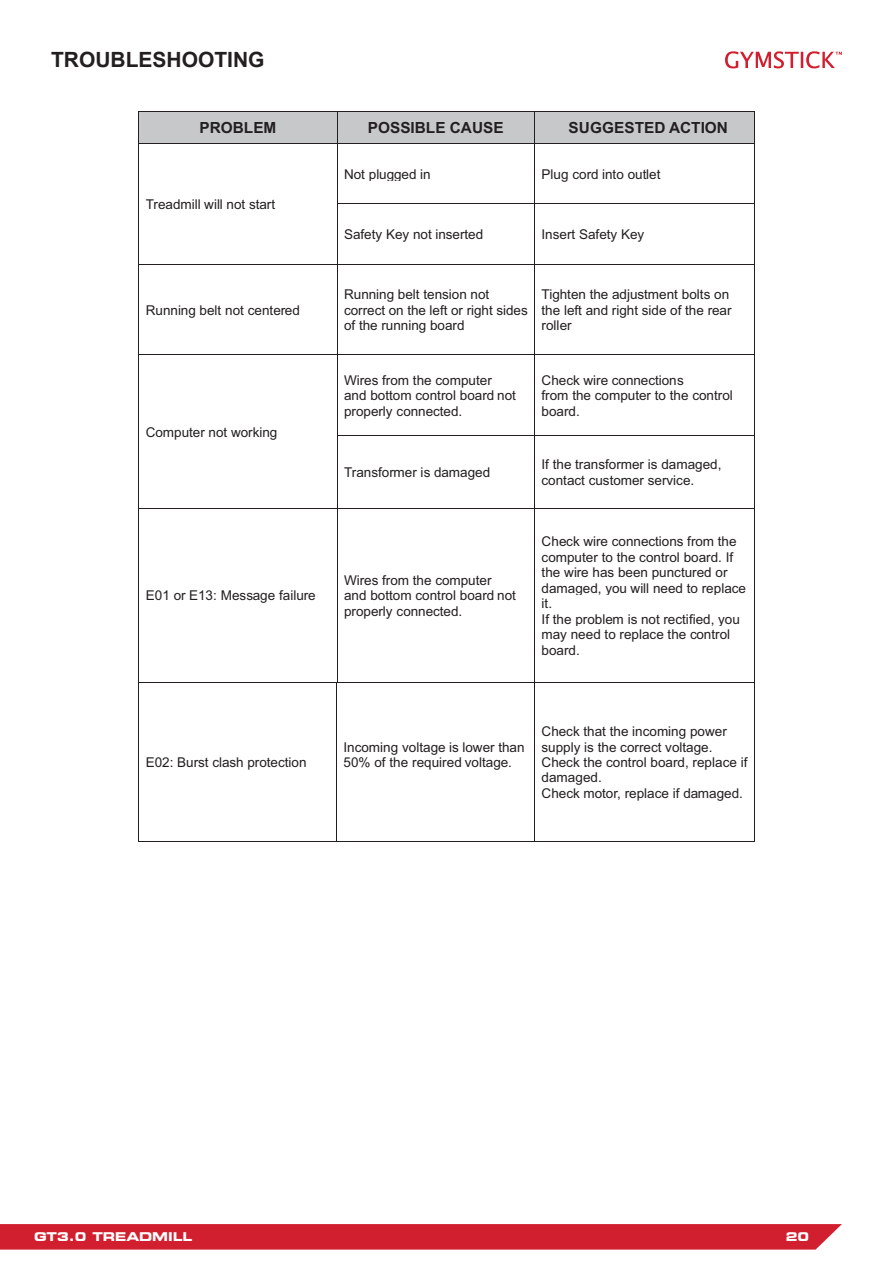
<style>
.page{position:relative;width:893px;height:1263px;background:#fff}
.page>*{position:absolute;margin:0;border:0;box-sizing:border-box;transform-origin:0 0}
.t1{font:700 21px "Arial";color:#231f20}
.t2{font:700 15.3px "Arial";color:#231f20}
.t3{font:13.5px/15.5px "Arial";color:#231f20}
.t4{font:700 expanded 12px "Square 721 BT";color:#fff}
</style>
<div class="page">
<div style="left:0;top:1224px;width:842px;height:25px;background:#d21f2f"></div>
<svg style="left:725px;top:51px;width:117px;height:17px"></svg>
<div style="left:139px;top:112px;width:198px;height:31px;background:#c7c8ca"></div>
<div style="left:337px;top:112px;width:197px;height:31px;background:#c7c8ca"></div>
<div style="left:535px;top:112px;width:219px;height:31px;background:#c7c8ca"></div>
<hr style="left:139px;top:112px;width:198px;height:1px;background:#231f20">
<hr style="left:337px;top:112px;width:197px;height:1px;background:#231f20">
<hr style="left:535px;top:112px;width:219px;height:1px;background:#231f20">
<hr style="left:138px;top:112px;width:1px;height:31px;background:#231f20">
<hr style="left:337px;top:112px;width:1px;height:31px;background:#231f20">
<hr style="left:534px;top:112px;width:1px;height:31px;background:#231f20">
<hr style="left:754px;top:112px;width:1px;height:31px;background:#231f20">
<hr style="left:139px;top:143px;width:198px;height:1px;background:#231f20">
<hr style="left:337px;top:143px;width:197px;height:1px;background:#231f20">
<hr style="left:535px;top:143px;width:219px;height:1px;background:#231f20">
<hr style="left:138px;top:144px;width:1px;height:60px;background:#231f20">
<hr style="left:337px;top:144px;width:1px;height:60px;background:#231f20">
<hr style="left:534px;top:144px;width:1px;height:60px;background:#231f20">
<hr style="left:754px;top:144px;width:1px;height:60px;background:#231f20">
<hr style="left:337px;top:204px;width:197px;height:1px;background:#231f20">
<hr style="left:535px;top:204px;width:219px;height:1px;background:#231f20">
<hr style="left:138px;top:204px;width:1px;height:61px;background:#231f20">
<hr style="left:337px;top:204px;width:1px;height:61px;background:#231f20">
<hr style="left:534px;top:204px;width:1px;height:61px;background:#231f20">
<hr style="left:754px;top:204px;width:1px;height:61px;background:#231f20">
<hr style="left:139px;top:265px;width:198px;height:1px;background:#231f20">
<hr style="left:337px;top:265px;width:197px;height:1px;background:#231f20">
<hr style="left:535px;top:265px;width:219px;height:1px;background:#231f20">
<hr style="left:138px;top:265px;width:1px;height:90px;background:#231f20">
<hr style="left:337px;top:265px;width:1px;height:90px;background:#231f20">
<hr style="left:534px;top:265px;width:1px;height:90px;background:#231f20">
<hr style="left:754px;top:265px;width:1px;height:90px;background:#231f20">
<hr style="left:139px;top:355px;width:198px;height:1px;background:#231f20">
<hr style="left:337px;top:355px;width:197px;height:1px;background:#231f20">
<hr style="left:535px;top:355px;width:219px;height:1px;background:#231f20">
<hr style="left:138px;top:355px;width:1px;height:80px;background:#231f20">
<hr style="left:337px;top:355px;width:1px;height:80px;background:#231f20">
<hr style="left:534px;top:355px;width:1px;height:80px;background:#231f20">
<hr style="left:754px;top:355px;width:1px;height:80px;background:#231f20">
<hr style="left:337px;top:435px;width:197px;height:1px;background:#231f20">
<hr style="left:535px;top:435px;width:219px;height:1px;background:#231f20">
<hr style="left:138px;top:436px;width:1px;height:72px;background:#231f20">
<hr style="left:337px;top:436px;width:1px;height:72px;background:#231f20">
<hr style="left:534px;top:436px;width:1px;height:72px;background:#231f20">
<hr style="left:754px;top:436px;width:1px;height:72px;background:#231f20">
<hr style="left:139px;top:508px;width:198px;height:1px;background:#231f20">
<hr style="left:337px;top:508px;width:197px;height:1px;background:#231f20">
<hr style="left:535px;top:508px;width:219px;height:1px;background:#231f20">
<hr style="left:138px;top:509px;width:1px;height:173px;background:#231f20">
<hr style="left:337px;top:509px;width:1px;height:173px;background:#231f20">
<hr style="left:534px;top:509px;width:1px;height:173px;background:#231f20">
<hr style="left:754px;top:509px;width:1px;height:173px;background:#231f20">
<hr style="left:139px;top:682px;width:197px;height:1px;background:#231f20">
<hr style="left:338px;top:682px;width:196px;height:1px;background:#231f20">
<hr style="left:535px;top:682px;width:219px;height:1px;background:#231f20">
<hr style="left:138px;top:683px;width:1px;height:158px;background:#231f20">
<hr style="left:139px;top:841px;width:197px;height:1px;background:#231f20">
<hr style="left:336px;top:683px;width:1px;height:158px;background:#231f20">
<hr style="left:337px;top:841px;width:197px;height:1px;background:#231f20">
<hr style="left:534px;top:683px;width:1px;height:158px;background:#231f20">
<hr style="left:535px;top:841px;width:219px;height:1px;background:#231f20">
<hr style="left:754px;top:683px;width:1px;height:158px;background:#231f20">
<p class="t1" style="left:51px;top:44px;width:215px">TROUBLESHOOTING</p>
<p class="t2" style="left:200px;top:117px;width:78px">PROBLEM</p>
<p class="t2" style="left:368px;top:117px;width:137px">POSSIBLE CAUSE</p>
<p class="t2" style="left:569px;top:117px;width:161px">SUGGESTED ACTION</p>
<p class="t3" style="left:146px;top:197px;width:131px">Treadmill will not start</p>
<p class="t3" style="left:146px;top:302px;width:156px">Running belt not centered</p>
<p class="t3" style="left:146px;top:424px;width:133px">Computer not working</p>
<p class="t3" style="left:146px;top:588px;width:171px">E01 or E13: Message failure</p>
<p class="t3" style="left:146px;top:754px;width:162px">E02: Burst clash protection</p>
<p class="t3" style="left:344px;top:166px;width:88px">Not plugged in</p>
<p class="t3" style="left:542px;top:166px;width:120px">Plug cord into outlet</p>
<p class="t3" style="left:344px;top:226px;width:141px">Safety Key not inserted</p>
<p class="t3" style="left:542px;top:226px;width:104px">Insert Safety Key</p>
<p class="t3" style="left:344px;top:287px;width:185px">Running belt tension not correct on the left or right sides of the running board</p>
<p class="t3" style="left:542px;top:287px;width:192px">Tighten the adjustment bolts on the left and right side of the rear roller</p>
<p class="t3" style="left:344px;top:372px;width:173px">Wires from the computer and bottom control board not properly connected.</p>
<p class="t3" style="left:542px;top:372px;width:193px">Check wire connections<br>from the computer to the control board.</p>
<p class="t3" style="left:344px;top:464px;width:148px">Transformer is damaged</p>
<p class="t3" style="left:542px;top:456px;width:181px">If the transformer is damaged, contact customer service.</p>
<p class="t3" style="left:344px;top:572px;width:173px">Wires from the computer and bottom control board not properly connected.</p>
<p class="t3" style="left:542px;top:534px;width:206px">Check wire connections from the computer to the control board. If the wire has been punctured or damaged, you will need to replace it.<br>If the problem is not rectified, you may need to replace the control board.</p>
<p class="t3" style="left:344px;top:739px;width:182px">Incoming voltage is lower than<br>50% of the required voltage.</p>
<p class="t3" style="left:542px;top:724px;width:207px">Check that the incoming power supply is the correct voltage.<br>Check the control board, replace if damaged.<br>Check motor, replace if damaged.</p>
<p class="t4" style="left:34px;top:1230px;width:160px">GT3.0 TREADMILL</p>
<p class="t4" style="left:786px;top:1230px;width:25px">20</p>
</div>
